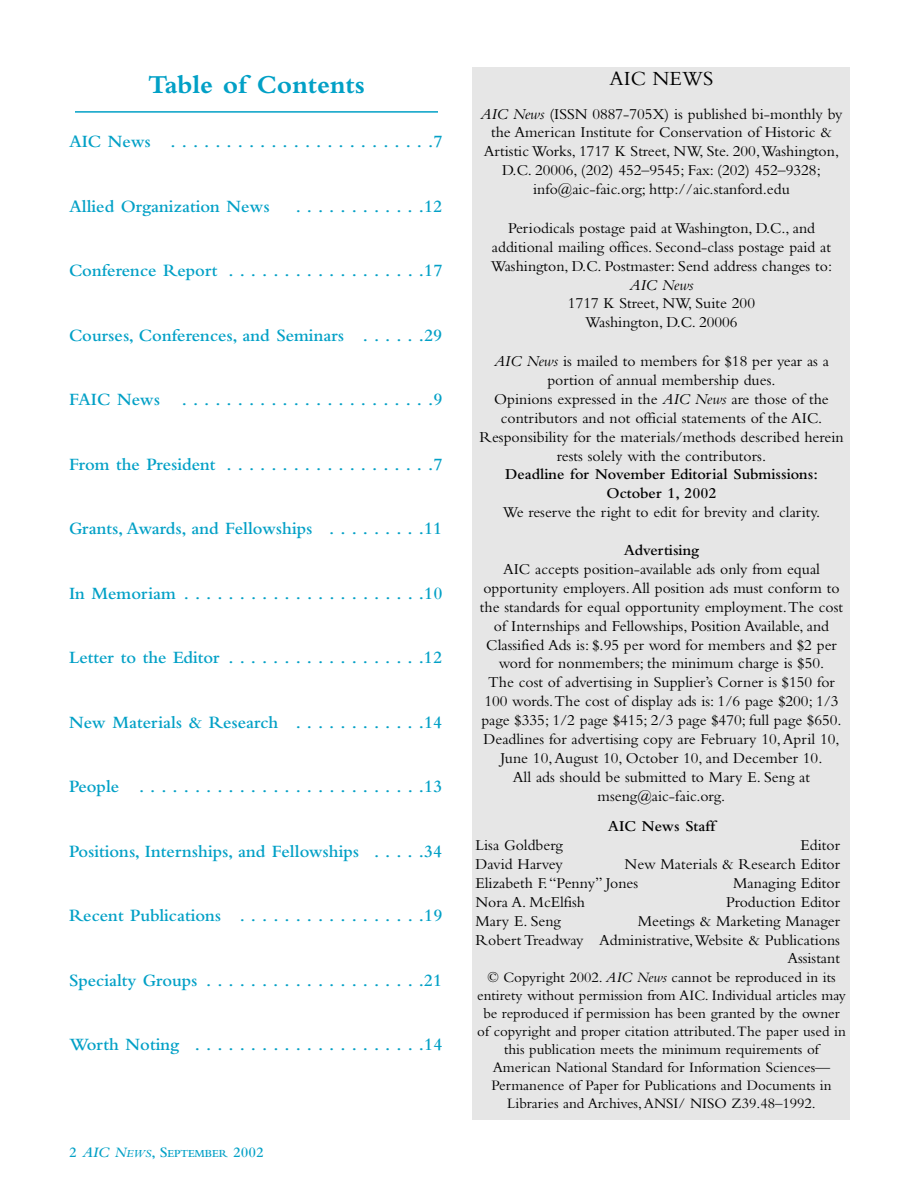
<style>
.page{position:relative;width:918px;height:1188px;background:#fff}
.page>*{position:absolute;margin:0;border:0;box-sizing:border-box;transform-origin:0 0}
.t1{font:700 27px "Bembo";color:#02a0c6}
.t2{font:21px "Bembo";color:#000}
.t3{font:600 18px "Bembo";color:#02a0c6}
.t4{font:15.75px/18.9px "Bembo";color:#000;text-align:center}
.t5{font:600 15.75px/18.9px "Bembo";color:#000;text-align:center}
.t6{font:italic 15.75px "Bembo";color:#000}
.t7{font:15px/18px "Bembo";color:#000;text-align:center}
.t8{font:600 11.25px "Bembo";color:#02a0c6}
.s1{font-size:15px}
.s2{font-style:italic;font-size:15px}
.s3{font-style:italic}
</style>
<div class="page">
<hr style="left:75px;top:111px;width:363px;height:2px;background:#02a0c6">
<div style="left:472px;top:68px;width:378px;height:1052px;background:#e6e6e6"></div>
<h1 class="t1" style="left:148px;top:75px;width:218px">Table of Contents</h1>
<p class="t3" style="left:69px;top:135px;width:375px">AIC News . . . . . . . . . . . . . . . . . . . . . . . .7</p>
<p class="t3" style="left:69px;top:200px;width:202px">Allied Organization News</p>
<p class="t3" style="left:296px;top:200px;width:148px">. . . . . . . . . . . .12</p>
<p class="t3" style="left:69px;top:264px;width:375px">Conference Report . . . . . . . . . . . . . . . . . .17</p>
<p class="t3" style="left:69px;top:329px;width:375px">Courses, Conferences, and Seminars . . . . . .29</p>
<p class="t3" style="left:69px;top:393px;width:375px">FAIC News . . . . . . . . . . . . . . . . . . . . . . .9</p>
<p class="t3" style="left:69px;top:458px;width:375px">From the President . . . . . . . . . . . . . . . . . . .7</p>
<p class="t3" style="left:69px;top:522px;width:375px">Grants, Awards, and Fellowships . . . . . . . . .11</p>
<p class="t3" style="left:69px;top:587px;width:375px">In Memoriam . . . . . . . . . . . . . . . . . . . . . .10</p>
<p class="t3" style="left:69px;top:651px;width:375px">Letter to the Editor . . . . . . . . . . . . . . . . . .12</p>
<p class="t3" style="left:69px;top:716px;width:375px">New Materials &amp; Research . . . . . . . . . . . .14</p>
<p class="t3" style="left:69px;top:780px;width:375px">People . . . . . . . . . . . . . . . . . . . . . . . . . .13</p>
<p class="t3" style="left:69px;top:845px;width:375px">Positions, Internships, and Fellowships . . . . .34</p>
<p class="t3" style="left:69px;top:909px;width:375px">Recent Publications . . . . . . . . . . . . . . . . .19</p>
<p class="t3" style="left:69px;top:974px;width:375px">Specialty Groups . . . . . . . . . . . . . . . . . . . .21</p>
<p class="t3" style="left:69px;top:1038px;width:375px">Worth Noting . . . . . . . . . . . . . . . . . . . . .14</p>
<p class="t8" style="left:69px;top:1150px;width:196px"><span class="s1">2</span> <span class="s2">AIC N</span><span class="s3">EWS</span><span class="s1">, S</span>EPTEMBER <span class="s1">2002</span></p>
<h2 class="t2" style="left:610px;top:71px;width:105px">AIC NEWS</h2>
<p class="t4" style="left:480px;top:106px;width:364px"><span class="s3">AIC News</span> (ISSN 0887-705X) is published bi-monthly by the American Institute for Conservation of Historic &amp; Artistic Works, 1717 K Street, NW, Ste. 200,Washington, D.C. 20006, (202) 452–9545; Fax: (202) 452–9328; info@aic-faic.org; http://aic.stanford.edu</p>
<p class="t4" style="left:491px;top:220px;width:343px">Periodicals postage paid at Washington, D.C., and additional mailing offices. Second-class postage paid at<br>Washington, D.C. Postmaster: Send address changes to:</p>
<p class="t6" style="left:629px;top:279px;width:66px">AIC News</p>
<p class="t4" style="left:568px;top:296px;width:189px">1717 K Street, NW, Suite 200<br>Washington, D.C. 20006</p>
<p class="t4" style="left:479px;top:353px;width:366px"><span class="s3">AIC News</span> is mailed to members for $18 per year as a portion of annual membership dues.<br>Opinions expressed in the <span class="s3">AIC News</span> are those of the contributors and not official statements of the AIC.<br>Responsibility for the materials/methods described herein rests solely with the contributors.</p>
<p class="t5" style="left:505px;top:467px;width:314px">Deadline for November Editorial Submissions:<br>October 1, 2002</p>
<p class="t4" style="left:503px;top:504px;width:319px">We reserve the right to edit for brevity and clarity.</p>
<p class="t5" style="left:624px;top:542px;width:77px">Advertising</p>
<p class="t4" style="left:480px;top:561px;width:365px">AIC accepts position-available ads only from equal opportunity employers.All position ads must conform to the standards for equal opportunity employment.The cost of Internships and Fellowships, Position Available, and Classified Ads is: $.95 per word for members and $2 per word for nonmembers; the minimum charge is $50.<br>The cost of advertising in Supplier’s Corner is $150 for 100 words.The cost of display ads is: 1/6 page $200; 1/3 page $335; 1/2 page $415; 2/3 page $470; full page $650.<br>Deadlines for advertising copy are February 10,April 10, June 10,August 10, October 10, and December 10.<br>All ads should be submitted to Mary E. Seng at mseng@aic-faic.org.</p>
<p class="t5" style="left:608px;top:818px;width:109px">AIC News Staff</p>
<p class="t4" style="left:476px;top:837px;width:89px">Lisa Goldberg</p>
<p class="t4" style="left:801px;top:837px;width:41px">Editor</p>
<p class="t4" style="left:476px;top:856px;width:89px">David Harvey</p>
<p class="t4" style="left:476px;top:856px;width:366px;text-align:left;text-indent:149px">New Materials &amp; Research Editor<br>Elizabeth F.“Penny” Jones</p>
<p class="t4" style="left:733px;top:875px;width:108px">Managing Editor</p>
<p class="t4" style="left:476px;top:894px;width:111px">Nora A. McElfish</p>
<p class="t4" style="left:726px;top:894px;width:115px">Production Editor</p>
<p class="t4" style="left:476px;top:913px;width:87px">Mary E. Seng</p>
<p class="t4" style="left:476px;top:913px;width:366px;text-align:right">Meetings &amp; Marketing Manager<br>Robert Treadway Administrative,Website &amp; Publications<br>Assistant</p>
<p class="t7" style="left:477px;top:970px;width:370px">© Copyright 2002. <span class="s3">AIC News</span> cannot be reproduced in its entirety without permission from AIC. Individual articles may be reproduced if permission has been granted by the owner of copyright and proper citation attributed.The paper used in this publication meets the minimum requirements of American National Standard for Information Sciences— Permanence of Paper for Publications and Documents in Libraries and Archives,ANSI/ NISO Z39.48–1992.</p>
</div>
